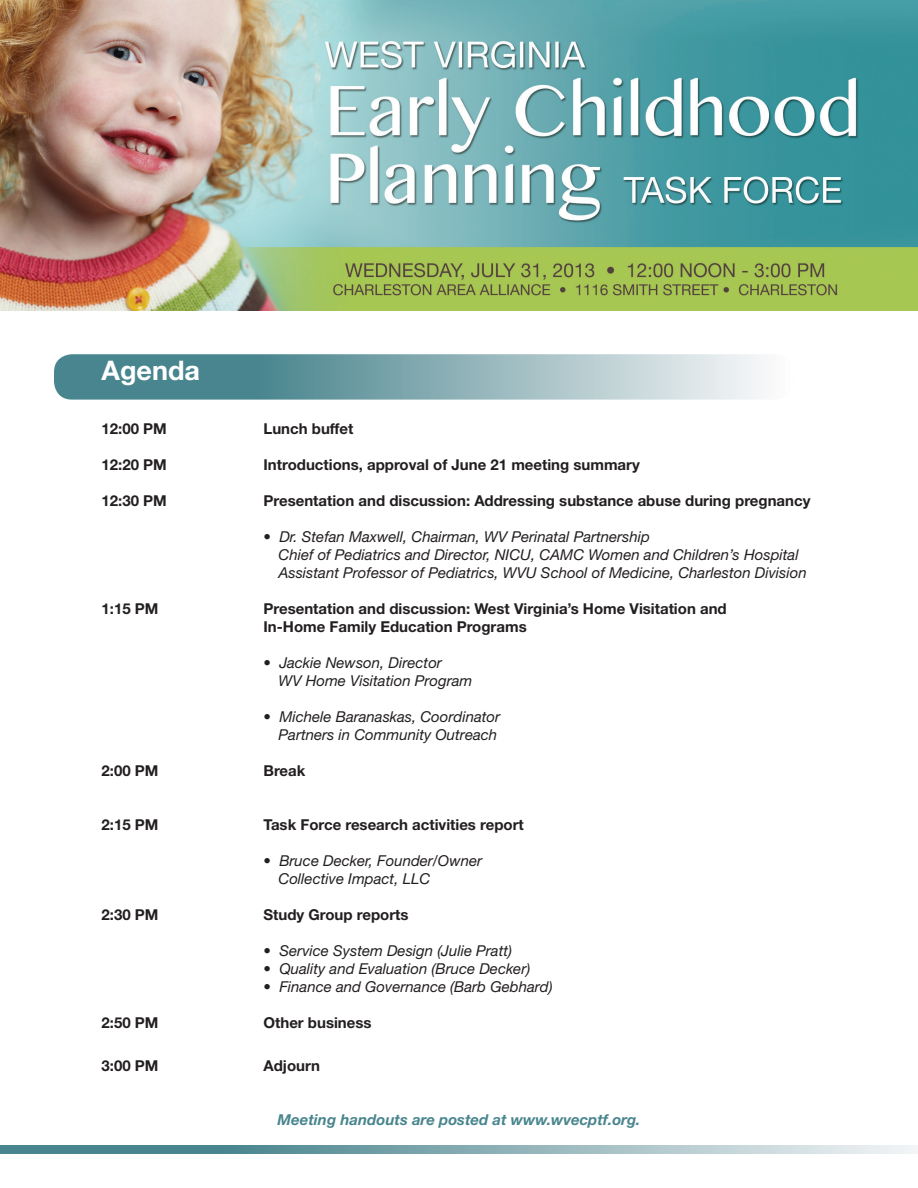
<style>
.page{position:relative;width:918px;height:1188px;background:#fff}
.page>*{position:absolute;margin:0;border:0;box-sizing:border-box;transform-origin:0 0}
.t1{font:700 27px "Helvetica Neue LT Std";color:#fff}
.t2{font:italic 15px "Helvetica Neue LT Std";color:#231f20}
.t3{font:700 15px "Helvetica Neue LT Std";color:#231f20}
.t4{font:italic 700 15px "Helvetica Neue LT Std";color:#48858e}
</style>
<div class="page">
<svg style="left:54px;top:354px;width:705px;height:46px;background:#88aeb4"></svg>
<svg style="left:0;top:1145px;width:918px;height:8px;background:#89aeb4"></svg>
<img style="left:0;top:0;width:918px;height:310px">
<p class="t1" style="left:102px;top:354px;width:100px">Agenda</p>
<p class="t3" style="left:102px;top:419px;width:67px">12:00 PM</p>
<p class="t3" style="left:264px;top:419px;width:92px">Lunch buffet</p>
<p class="t3" style="left:102px;top:455px;width:67px">12:20 PM</p>
<p class="t3" style="left:264px;top:455px;width:378px">Introductions, approval of June 21 meeting summary</p>
<p class="t3" style="left:102px;top:491px;width:67px">12:30 PM</p>
<p class="t3" style="left:264px;top:491px;width:548px">Presentation and discussion: Addressing substance abuse during pregnancy</p>
<p class="t2" style="left:264px;top:528px;width:388px">• Dr. Stefan Maxwell, Chairman, WV Perinatal Partnership</p>
<p class="t2" style="left:279px;top:546px;width:522px">Chief of Pediatrics and Director, NICU, CAMC Women and Children’s Hospital</p>
<p class="t2" style="left:279px;top:564px;width:530px">Assistant Professor of Pediatrics, WVU School of Medicine, Charleston Division</p>
<p class="t3" style="left:102px;top:599px;width:58px">1:15 PM</p>
<p class="t3" style="left:264px;top:599px;width:465px">Presentation and discussion: West Virginia’s Home Visitation and</p>
<p class="t3" style="left:264px;top:617px;width:265px">In-Home Family Education Programs</p>
<p class="t2" style="left:264px;top:654px;width:180px">• Jackie Newson, Director</p>
<p class="t2" style="left:279px;top:672px;width:195px">WV Home Visitation Program</p>
<p class="t2" style="left:264px;top:708px;width:238px">• Michele Baranaskas, Coordinator</p>
<p class="t2" style="left:279px;top:726px;width:220px">Partners in Community Outreach</p>
<p class="t3" style="left:102px;top:761px;width:58px">2:00 PM</p>
<p class="t3" style="left:264px;top:761px;width:43px">Break</p>
<p class="t3" style="left:102px;top:815px;width:58px">2:15 PM</p>
<p class="t3" style="left:264px;top:815px;width:262px">Task Force research activities report</p>
<p class="t2" style="left:264px;top:852px;width:220px">• Bruce Decker, Founder/Owner</p>
<p class="t2" style="left:279px;top:870px;width:153px">Collective Impact, LLC</p>
<p class="t3" style="left:102px;top:905px;width:58px">2:30 PM</p>
<p class="t3" style="left:264px;top:905px;width:147px">Study Group reports</p>
<p class="t2" style="left:264px;top:942px;width:250px">• Service System Design (Julie Pratt)</p>
<p class="t2" style="left:264px;top:960px;width:268px">• Quality and Evaluation (Bruce Decker)</p>
<p class="t2" style="left:264px;top:978px;width:291px">• Finance and Governance (Barb Gebhard)</p>
<p class="t3" style="left:102px;top:1013px;width:58px">2:50 PM</p>
<p class="t3" style="left:264px;top:1013px;width:110px">Other business</p>
<p class="t3" style="left:102px;top:1057px;width:58px">3:00 PM</p>
<p class="t3" style="left:264px;top:1057px;width:58px">Adjourn</p>
<p class="t4" style="left:278px;top:1110px;width:364px">Meeting handouts are posted at www.wvecptf.org.</p>
</div>
